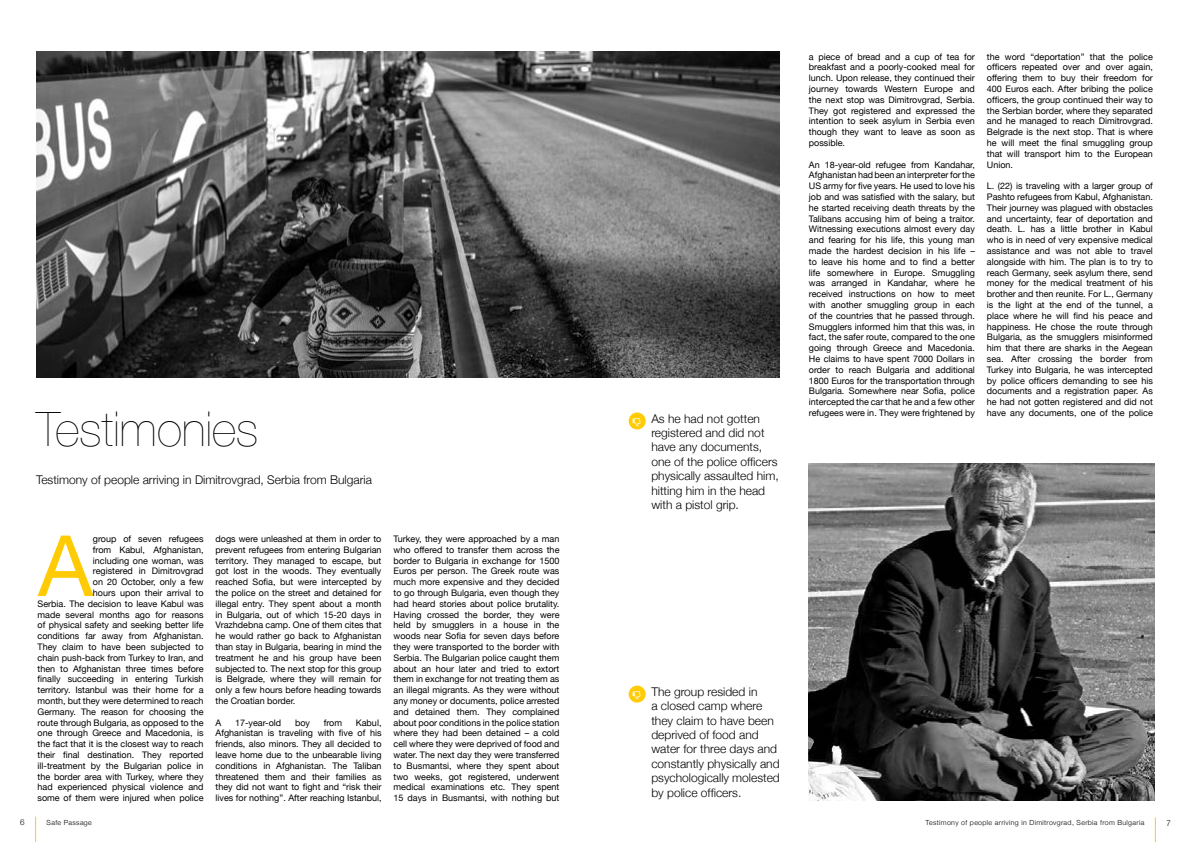
<style>
.page{position:relative;width:1191px;height:842px;background:#fff}
.page>*{position:absolute;margin:0;border:0;box-sizing:border-box;transform-origin:0 0}
.t1{font:84.6px "Helvetica Neue";color:#ffcb05}
.t2{font:200 48px "Helvetica Neue";color:#000}
.t3{font:300 12px/14.4px "Helvetica Neue";color:#000}
.t4{font:9px/10.8px "Helvetica Neue";color:#000;text-align:justify}
.t5{font:300 8px "Helvetica Neue";color:#000}
.t6{font:300 7px "Helvetica Neue";letter-spacing:.05em;color:#000}
</style>
<div class="page">
<img style="left:36px;top:51px;width:744px;height:326px">
<img style="left:809px;top:464px;width:346px;height:336px">
<div style="left:628px;top:412px;width:17px;height:17px;background:#ffcb05;border-radius:50%"></div>
<div style="left:628px;top:686px;width:17px;height:17px;background:#ffcb05;border-radius:50%"></div>
<svg style="left:1155px;top:817px;width:1px;height:25px"></svg>
<svg style="left:35px;top:817px;width:1px;height:25px"></svg>
<h2 class="t2" style="left:36px;top:391px;width:224px">Testimonies</h2>
<h3 class="t3" style="left:36px;top:471px;width:337px">Testimony of people arriving in Dimitrovgrad, Serbia from Bulgaria</h3>
<p class="t4" style="left:38px;top:534px;width:167px;text-align:right">group of seven refugees<br>from Kabul, Afghanistan,<br>including one woman, was<br>registered in Dimitrovgrad<br>on 20 October, only a few<br>hours upon their arrival to<br>Serbia. The decision to leave Kabul was made several months ago for reasons of physical safety and seeking better life conditions far away from Afghanistan.<br>They claim to have been subjected to chain push-back from Turkey to Iran, and then to Afghanistan three times before finally succeeding in entering Turkish territory. Istanbul was their home for a month, but they were determined to reach Germany. The reason for choosing the route through Bulgaria, as opposed to the one through Greece and Macedonia, is the fact that it is the closest way to reach their final destination. They reported ill-treatment by the Bulgarian police in the border area with Turkey, where they had experienced physical violence and some of them were injured when police</p>
<p class="t4" style="left:215px;top:534px;width:167px">dogs were unleashed at them in order to prevent refugees from entering Bulgarian territory. They managed to escape, but got lost in the woods. They eventually reached Sofia, but were intercepted by the police on the street and detained for illegal entry. They spent about a month in Bulgaria, out of which 15-20 days in Vrazhdebna camp. One of them cites that he would rather go back to Afghanistan than stay in Bulgaria, bearing in mind the treatment he and his group have been subjected to. The next stop for this group is Belgrade, where they will remain for only a few hours before heading towards the Croatian border.</p>
<h1 class="t1" style="left:38px;top:505px;width:56px">A</h1>
<p class="t4" style="left:215px;top:717px;width:7px">A</p>
<p class="t4" style="left:235px;top:717px;width:48px">17-year-old</p>
<p class="t4" style="left:295px;top:717px;width:17px">boy</p>
<p class="t4" style="left:324px;top:717px;width:20px">from</p>
<p class="t4" style="left:215px;top:717px;width:167px;text-indent:140px">Kabul, Afghanistan is traveling with five of his friends, also minors. They all decided to leave home due to the unbearable living conditions in Afghanistan. The Taliban threatened them and their families as they did not want to fight and “risk their lives for nothing”. After reaching Istanbul,</p>
<p class="t4" style="left:393px;top:534px;width:167px">Turkey, they were approached by a man who offered to transfer them across the border to Bulgaria in exchange for 1500<br>Euros per person. The Greek route was much more expensive and they decided to go through Bulgaria, even though they had heard stories about police brutality.<br>Having crossed the border, they were held by smugglers in a house in the woods near Sofia for seven days before they were transported to the border with Serbia. The Bulgarian police caught them about an hour later and tried to extort them in exchange for not treating them as an illegal migrants. As they were without any money or documents, police arrested and detained them. They complained about poor conditions in the police station where they had been detained – a cold cell where they were deprived of food and water. The next day they were transferred to Busmantsi, where they spent about two weeks, got registered, underwent medical examinations etc. They spent 15 days in Busmantsi, with nothing but</p>
<h3 class="t3" style="left:651px;top:410px;width:129px">As he had not gotten registered and did not have any documents, one of the police officers physically assaulted him, hitting him in the head with a pistol grip.</h3>
<p class="t4" style="left:809px;top:52px;width:167px">a piece of bread and a cup of tea for breakfast and a poorly-cooked meal for lunch. Upon release, they continued their journey towards Western Europe and the next stop was Dimitrovgrad, Serbia.<br>They got registered and expressed the intention to seek asylum in Serbia even though they want to leave as soon as possible.</p>
<p class="t4" style="left:809px;top:160px;width:167px">An 18-year-old refugee from Kandahar, Afghanistan had been an interpreter for the US army for five years. He used to love his job and was satisfied with the salary, but he started receiving death threats by the Talibans accusing him of being a traitor.<br>Witnessing executions almost every day and fearing for his life, this young man made the hardest decision in his life – to leave his home and to find a better life somewhere in Europe. Smuggling was arranged in Kandahar, where he received instructions on how to meet with another smuggling group in each of the countries that he passed through.<br>Smugglers informed him that this was, in fact, the safer route, compared to the one going through Greece and Macedonia.<br>He claims to have spent 7000 Dollars in order to reach Bulgaria and additional 1800 Euros for the transportation through Bulgaria. Somewhere near Sofia, police intercepted the car that he and a few other refugees were in. They were frightened by</p>
<p class="t4" style="left:987px;top:52px;width:167px">the word “deportation” that the police officers repeated over and over again, offering them to buy their freedom for 400 Euros each. After bribing the police officers, the group continued their way to the Serbian border, where they separated and he managed to reach Dimitrovgrad.<br>Belgrade is the next stop. That is where he will meet the final smuggling group that will transport him to the European Union.</p>
<p class="t4" style="left:987px;top:181px;width:167px">L. (22) is traveling with a larger group of Pashto refugees from Kabul, Afghanistan.<br>Their journey was plagued with obstacles and uncertainty, fear of deportation and death. L. has a little brother in Kabul who is in need of very expensive medical assistance and was not able to travel alongside with him. The plan is to try to reach Germany, seek asylum there, send money for the medical treatment of his brother and then reunite. For L., Germany is the light at the end of the tunnel, a place where he will find his peace and happiness. He chose the route through Bulgaria, as the smugglers misinformed him that there are sharks in the Aegean sea. After crossing the border from Turkey into Bulgaria, he was intercepted by police officers demanding to see his documents and a registration paper. As he had not gotten registered and did not have any documents, one of the police</p>
<h3 class="t3" style="left:651px;top:684px;width:130px">The group resided in<br>a closed camp where they claim to have been deprived of food and water for three days and constantly physically and psychologically molested by police officers.</h3>
<p class="t5" style="left:20px;top:816px;width:6px">6</p>
<p class="t6" style="left:47px;top:817px;width:47px">Safe Passage</p>
<p class="t6" style="left:925px;top:817px;width:220px">Testimony of people arriving in Dimitrovgrad, Serbia from Bulgaria</p>
<p class="t5" style="left:1166px;top:817px;width:6px">7</p>
</div>
